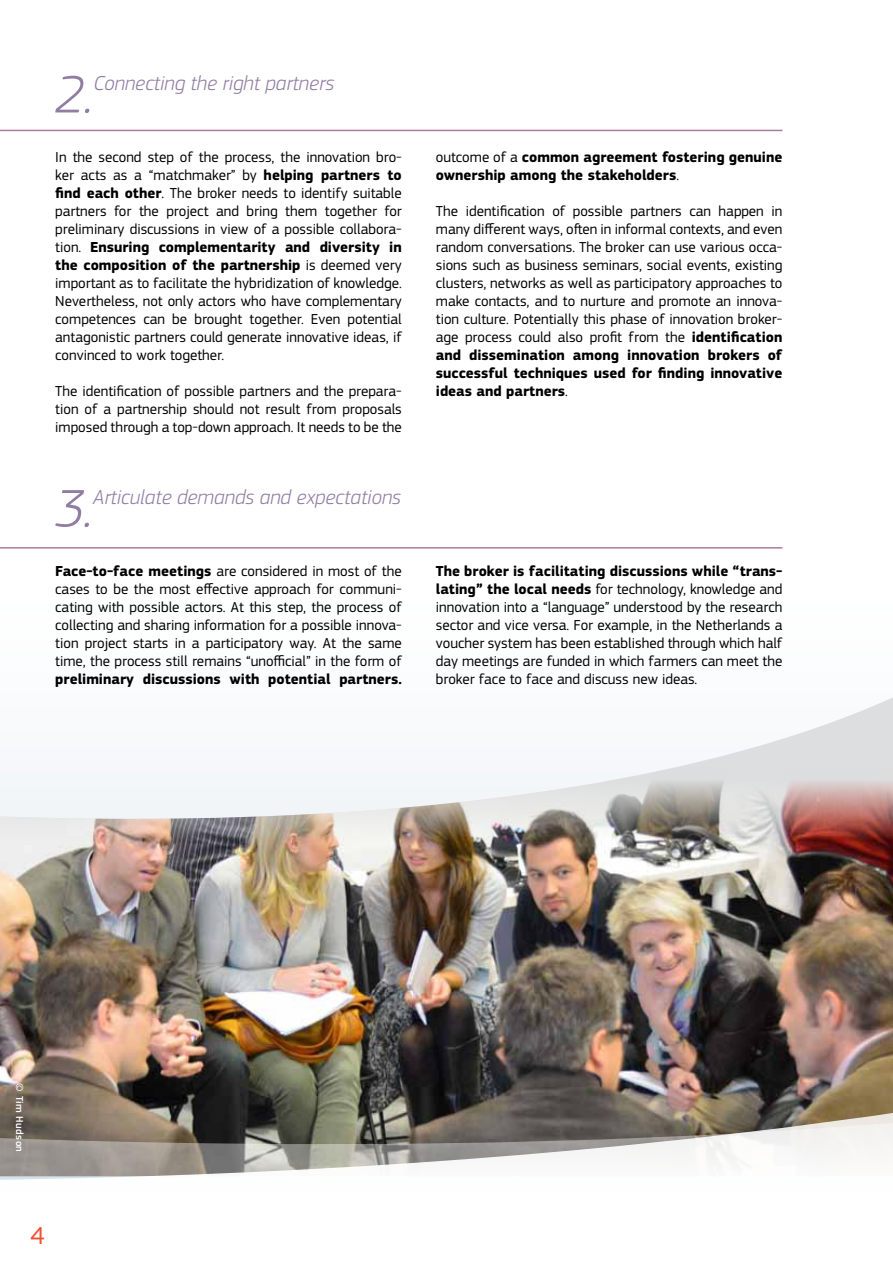
<style>
.page{position:relative;width:893px;height:1263px;background:#fff}
.page>*{position:absolute;margin:0;border:0;box-sizing:border-box;transform-origin:0 0}
.t1{font:italic 300 54.9px "PF Square Sans Pro";color:#917ca2}
.t2{font:25.5px "PF Square Sans Pro";color:#f05135}
.t3{font:italic 300 21px "PF Square Sans Pro";color:#917ca2}
.t4{font:15px/18px "PF Square Sans Pro";color:#000;text-align:justify}
.t5{font:700 15px/18px "PF Square Sans Pro";color:#000}
.t6{font:500 10.5px "PF Square Sans Pro";letter-spacing:.04em;color:#fff}
.s1{font-weight:700}
.s2{font-weight:400}
</style>
<div class="page">
<svg style="left:676px;top:697px;width:217px;height:70px;fill:#f6f8fb"></svg>
<img style="left:0;top:767px;width:893px;height:90px">
<img style="left:0;top:857px;width:893px;height:323px">
<hr style="left:0;top:130px;width:782px;height:1px;background:#aa7c98">
<hr style="left:0;top:547px;width:782px;height:2px;background:#aa7c98">
<h1 class="t1" style="left:55px;top:62px;width:40px">2.</h1>
<h3 class="t3" style="left:94px;top:71px;width:242px">Connecting the right partners</h3>
<p class="t4" style="left:55px;top:148px;width:348px">In the second step of the process, the innovation bro&shy;ker acts as a “matchmaker” by <span class="s1">helping partners to find each other</span>. The broker needs to identify suitable partners for the project and bring them together for preliminary discussions in view of a possible collabora&shy;tion. <span class="s1">Ensuring complementarity and diversity in the composition of the partnership</span> is deemed very important as to facilitate the hybridization of knowledge.<br>Nevertheless, not only actors who have complementary competences can be brought together. Even potential antagonistic partners could generate innovative ideas, if convinced to work together.</p>
<p class="t4" style="left:55px;top:382px;width:348px">The identification of possible partners and the prepara&shy;tion of a partnership should not result from proposals imposed through a top-down approach. It needs to be the</p>
<h1 class="t1" style="left:54px;top:476px;width:40px">3.</h1>
<h3 class="t3" style="left:93px;top:485px;width:309px">Articulate demands and expectations</h3>
<p class="t4" style="left:55px;top:562px;width:348px"><span class="s1">Face-to-face meetings</span> are considered in most of the cases to be the most effective approach for communi&shy;cating with possible actors. At this step, the process of collecting and sharing information for a possible innova&shy;tion project starts in a participatory way. At the same time, the process still remains “unofficial” in the form of</p>
<p class="t5" style="left:55px;top:671px;width:348px">preliminary discussions with potential partners.</p>
<p class="t5" style="left:436px;top:149px;width:348px"><span class="s2">outcome of a</span> common agreement fostering genuine ownership among the stakeholders<span class="s2">.</span></p>
<p class="t4" style="left:436px;top:202px;width:348px">The identification of possible partners can happen in many different ways, often in informal contexts, and even random conversations. The broker can use various occa&shy;sions such as business seminars, social events, existing clusters, networks as well as participatory approaches to make contacts, and to nurture and promote an innova&shy;tion culture. Potentially this phase of innovation broker&shy;age process could also profit from the <span class="s1">identification and dissemination among innovation brokers of successful techniques used for finding innovative ideas and partners</span>.</p>
<p class="t4" style="left:436px;top:562px;width:348px"><span class="s1">The broker is facilitating discussions while “trans&shy;lating” the local needs</span> for technology, knowledge and innovation into a “language” understood by the research sector and vice versa. For example, in the Netherlands a voucher system has been established through which half day meetings are funded in which farmers can meet the broker face to face and discuss new ideas.</p>
<p class="t6" style="left:26px;top:1083px;width:70px;rotate:90deg">© Tim Hudson</p>
<h2 class="t2" style="left:30px;top:1220px;width:16px">4</h2>
</div>
